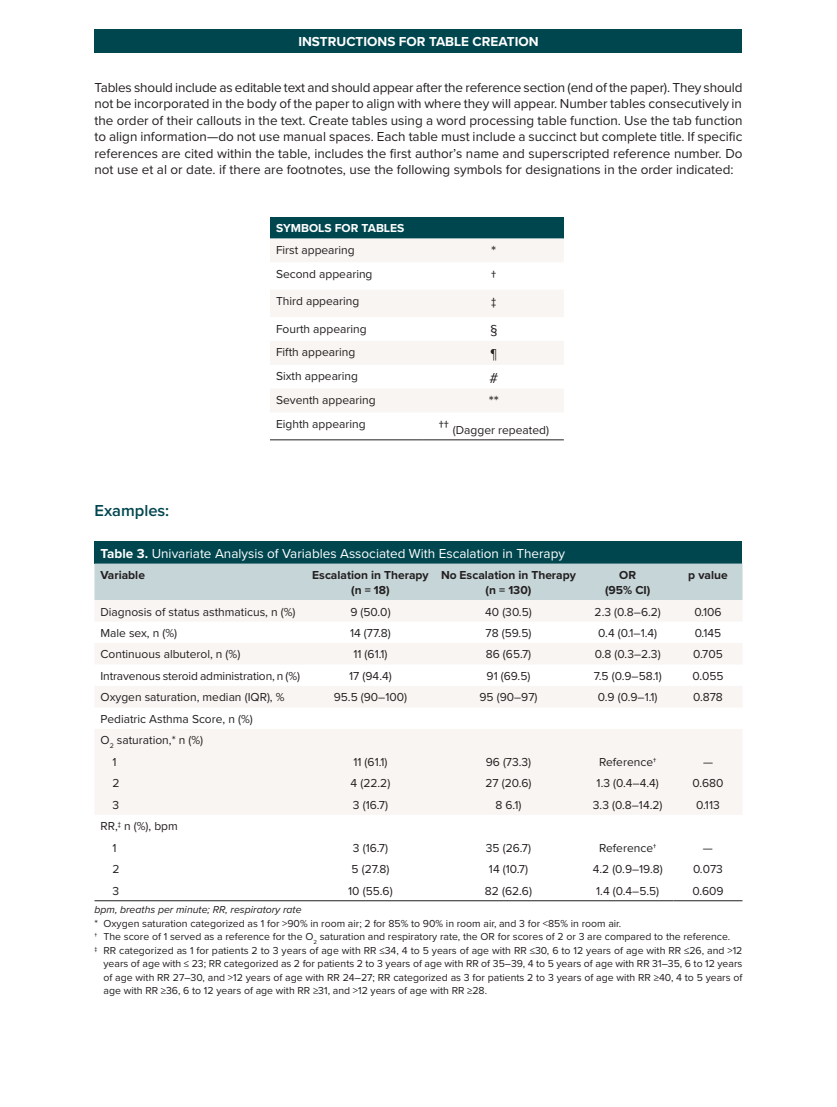
<style>
.page{position:relative;width:837px;height:1107px;background:#fff}
.page>*{position:absolute;margin:0;border:0;box-sizing:border-box;transform-origin:0 0}
.t1{font:19.5px "Proxima Nova";color:#231f20}
.t2{font:600 16.5px "Proxima Nova";color:#00464f}
.t3{font:15px "Proxima Nova";color:#231f20}
.t4{font:13.5px/16.5px "Proxima Nova";color:#231f20;text-align:justify}
.t5{font:13.5px "Proxima Nova";color:#fff}
.t6{font:700 13.5px "Proxima Nova";color:#fff}
.t7{font:12px/21.5px "Proxima Nova";color:#231f20}
.t8{font:700 12px/15px "Proxima Nova";color:#231f20;text-align:center}
.t9{font:700 12px "Proxima Nova";color:#fff}
.t10{font:10.5px "Proxima Nova";color:#231f20}
.t11{font:italic 10.5px "Proxima Nova";color:#231f20}
.s1{font-size:19.5px}
.s2{font-weight:700}
</style>
<div class="page">
<div style="left:94px;top:30px;width:648px;height:23px;background:#00464f"></div>
<div style="left:94px;top:541px;width:648px;height:23px;background:#00464f"></div>
<div style="left:94px;top:564px;width:648px;height:36px;background:#c5d5d8"></div>
<svg style="left:95px;top:600px;width:647px;height:215px;fill:#f8f5f2"></svg>
<hr style="left:94px;top:900px;width:212px;height:1px;background:#231f20">
<hr style="left:306px;top:900px;width:129px;height:1px;background:#231f20">
<hr style="left:435px;top:900px;width:147px;height:1px;background:#231f20">
<hr style="left:582px;top:900px;width:92px;height:1px;background:#231f20">
<hr style="left:674px;top:900px;width:68px;height:1px;background:#231f20">
<div style="left:270px;top:217px;width:294px;height:21px;background:#00464f"></div>
<svg style="left:270px;top:238px;width:294px;height:174px;fill:#f8f5f2"></svg>
<hr style="left:270px;top:440px;width:154px;height:1px;background:#231f20">
<hr style="left:424px;top:440px;width:140px;height:1px;background:#231f20">
<p class="t6" style="left:298px;top:31px;width:242px">INSTRUCTIONS FOR TABLE CREATION</p>
<p class="t4" style="left:94px;top:78px;width:650px">Tables should include as editable text and should appear after the reference section (end of the paper). They should not be incorporated in the body of the paper to align with where they will appear. Number tables consecutively in the order of their callouts in the text. Create tables using a word processing table function. Use the tab function to align information—do not use manual spaces. Each table must include a succinct but complete title. If specific references are cited within the table, includes the first author’s name and superscripted reference number. Do not use et al or date. if there are footnotes, use the following symbols for designations in the order indicated:</p>
<h2 class="t2" style="left:94px;top:498px;width:76px">Examples:</h2>
<p class="t9" style="left:276px;top:219px;width:130px">SYMBOLS FOR TABLES</p>
<p class="t7" style="left:276px;top:239px;width:80px">First appearing</p>
<p class="t3" style="left:491px;top:240px;width:7px">*</p>
<p class="t7" style="left:276px;top:262px;width:98px">Second appearing</p>
<h1 class="t1" style="left:491px;top:263px;width:7px">†</h1>
<p class="t7" style="left:276px;top:290px;width:85px">Third appearing</p>
<h1 class="t1" style="left:491px;top:290px;width:7px">‡</h1>
<p class="t7" style="left:276px;top:317px;width:92px">Fourth appearing</p>
<p class="t3" style="left:490px;top:319px;width:9px">§</p>
<p class="t7" style="left:276px;top:341px;width:81px">Fifth appearing</p>
<p class="t3" style="left:491px;top:343px;width:8px">¶</p>
<p class="t7" style="left:276px;top:365px;width:84px">Sixth appearing</p>
<p class="t3" style="left:489px;top:366px;width:10px">#</p>
<p class="t7" style="left:276px;top:389px;width:101px">Seventh appearing</p>
<p class="t3" style="left:489px;top:390px;width:12px">**</p>
<p class="t7" style="left:276px;top:413px;width:91px">Eighth appearing</p>
<p class="t7" style="left:439px;top:419px;width:112px"><span class="s1">††</span> (Dagger repeated)</p>
<p class="t5" style="left:100px;top:543px;width:466px"><span class="s2">Table 3.</span> Univariate Analysis of Variables Associated With Escalation in Therapy</p>
<p class="t8" style="left:100px;top:567px;width:46px">Variable</p>
<p class="t8" style="left:312px;top:567px;width:118px">Escalation in Therapy (n = 18)</p>
<p class="t8" style="left:441px;top:567px;width:136px">No Escalation in Therapy (n = 130)</p>
<p class="t8" style="left:605px;top:567px;width:47px">OR (95% CI)</p>
<p class="t8" style="left:688px;top:567px;width:41px">p value</p>
<p class="t7" style="left:100px;top:600px;width:197px">Diagnosis of status asthmaticus, n (%)</p>
<p class="t7" style="left:350px;top:600px;width:42px">9 (50.0)</p>
<p class="t7" style="left:485px;top:600px;width:48px">40 (30.5)</p>
<p class="t7" style="left:595px;top:600px;width:68px">2.3 (0.8–6.2)</p>
<p class="t7" style="left:694px;top:600px;width:29px">0.106</p>
<p class="t7" style="left:100px;top:622px;width:78px">Male sex, n (%)</p>
<p class="t7" style="left:350px;top:622px;width:42px">14 (77.8)</p>
<p class="t7" style="left:486px;top:622px;width:47px">78 (59.5)</p>
<p class="t7" style="left:598px;top:622px;width:60px">0.4 (0.1–1.4)</p>
<p class="t7" style="left:695px;top:622px;width:28px">0.145</p>
<p class="t7" style="left:101px;top:643px;width:141px">Continuous albuterol, n (%)</p>
<p class="t7" style="left:353px;top:643px;width:36px">11 (61.1)</p>
<p class="t7" style="left:486px;top:643px;width:47px">86 (65.7)</p>
<p class="t7" style="left:595px;top:643px;width:67px">0.8 (0.3–2.3)</p>
<p class="t7" style="left:693px;top:643px;width:31px">0.705</p>
<p class="t7" style="left:100px;top:665px;width:201px">Intravenous steroid administration, n (%)</p>
<p class="t7" style="left:349px;top:665px;width:44px">17 (94.4)</p>
<p class="t7" style="left:487px;top:665px;width:45px">91 (69.5)</p>
<p class="t7" style="left:594px;top:665px;width:69px">7.5 (0.9–58.1)</p>
<p class="t7" style="left:692px;top:665px;width:33px">0.055</p>
<p class="t7" style="left:100px;top:686px;width:186px">Oxygen saturation, median (IQR), %</p>
<p class="t7" style="left:334px;top:686px;width:75px">95.5 (90–100)</p>
<p class="t7" style="left:479px;top:686px;width:60px">95 (90–97)</p>
<p class="t7" style="left:598px;top:686px;width:61px">0.9 (0.9–1.1)</p>
<p class="t7" style="left:693px;top:686px;width:31px">0.878</p>
<p class="t7" style="left:100px;top:708px;width:154px">Pediatric Asthma Score, n (%)</p>
<p class="t7" style="left:100px;top:729px;width:104px">O<sub>2</sub> saturation,* n (%)</p>
<p class="t7" style="left:112px;top:751px;width:6px">1</p>
<p class="t7" style="left:353px;top:751px;width:36px">11 (61.1)</p>
<p class="t7" style="left:486px;top:751px;width:47px">96 (73.3)</p>
<p class="t7" style="left:599px;top:751px;width:59px">Reference†</p>
<p class="t7" style="left:703px;top:751px;width:11px">—</p>
<p class="t7" style="left:112px;top:772px;width:9px">2</p>
<p class="t7" style="left:351px;top:772px;width:41px">4 (22.2)</p>
<p class="t7" style="left:485px;top:772px;width:48px">27 (20.6)</p>
<p class="t7" style="left:597px;top:772px;width:64px">1.3 (0.4–4.4)</p>
<p class="t7" style="left:692px;top:772px;width:33px">0.680</p>
<p class="t7" style="left:112px;top:794px;width:8px">3</p>
<p class="t7" style="left:353px;top:794px;width:37px">3 (16.7)</p>
<p class="t7" style="left:495px;top:794px;width:28px">8 6.1)</p>
<p class="t7" style="left:593px;top:794px;width:71px">3.3 (0.8–14.2)</p>
<p class="t7" style="left:696px;top:794px;width:25px">0.113</p>
<p class="t7" style="left:112px;top:815px;width:67px;text-indent:-12px">RR,‡ n (%), bpm<br>1</p>
<p class="t7" style="left:353px;top:837px;width:37px">3 (16.7)</p>
<p class="t7" style="left:486px;top:837px;width:47px">35 (26.7)</p>
<p class="t7" style="left:599px;top:837px;width:59px">Reference†</p>
<p class="t7" style="left:703px;top:837px;width:11px">—</p>
<p class="t7" style="left:112px;top:858px;width:9px">2</p>
<p class="t7" style="left:352px;top:858px;width:39px">5 (27.8)</p>
<p class="t7" style="left:489px;top:858px;width:40px">14 (10.7)</p>
<p class="t7" style="left:593px;top:858px;width:72px">4.2 (0.9–19.8)</p>
<p class="t7" style="left:693px;top:858px;width:31px">0.073</p>
<p class="t7" style="left:112px;top:880px;width:8px">3</p>
<p class="t7" style="left:348px;top:880px;width:46px">10 (55.6)</p>
<p class="t7" style="left:485px;top:880px;width:49px">82 (62.6)</p>
<p class="t7" style="left:596px;top:880px;width:65px">1.4 (0.4–5.5)</p>
<p class="t7" style="left:692px;top:880px;width:33px">0.609</p>
<p class="t11" style="left:94px;top:902px;width:209px">bpm, breaths per minute; RR, respiratory rate</p>
<p class="t10" style="left:94px;top:915px;width:528px">* Oxygen saturation categorized as 1 for &gt;90% in room air; 2 for 85% to 90% in room air, and 3 for &lt;85% in room air.</p>
<p class="t10" style="left:94px;top:929px;width:637px">† The score of 1 served as a reference for the O<sub>2</sub> saturation and respiratory rate, the OR for scores of 2 or 3 are compared to the reference.</p>
<p class="t10" style="left:94px;top:942px;width:649px">‡ RR categorized as 1 for patients 2 to 3 years of age with RR ≤34, 4 to 5 years of age with RR ≤30, 6 to 12 years of age with RR ≤26, and &gt;12</p>
<p class="t10" style="left:103px;top:956px;width:640px">years of age with ≤ 23; RR categorized as 2 for patients 2 to 3 years of age with RR of 35–39, 4 to 5 years of age with RR 31–35, 6 to 12 years</p>
<p class="t10" style="left:103px;top:969px;width:640px">of age with RR 27–30, and &gt;12 years of age with RR 24–27; RR categorized as 3 for patients 2 to 3 years of age with RR ≥40, 4 to 5 years of</p>
<p class="t10" style="left:103px;top:983px;width:385px">age with RR ≥36, 6 to 12 years of age with RR ≥31, and &gt;12 years of age with RR ≥28.</p>
</div>
